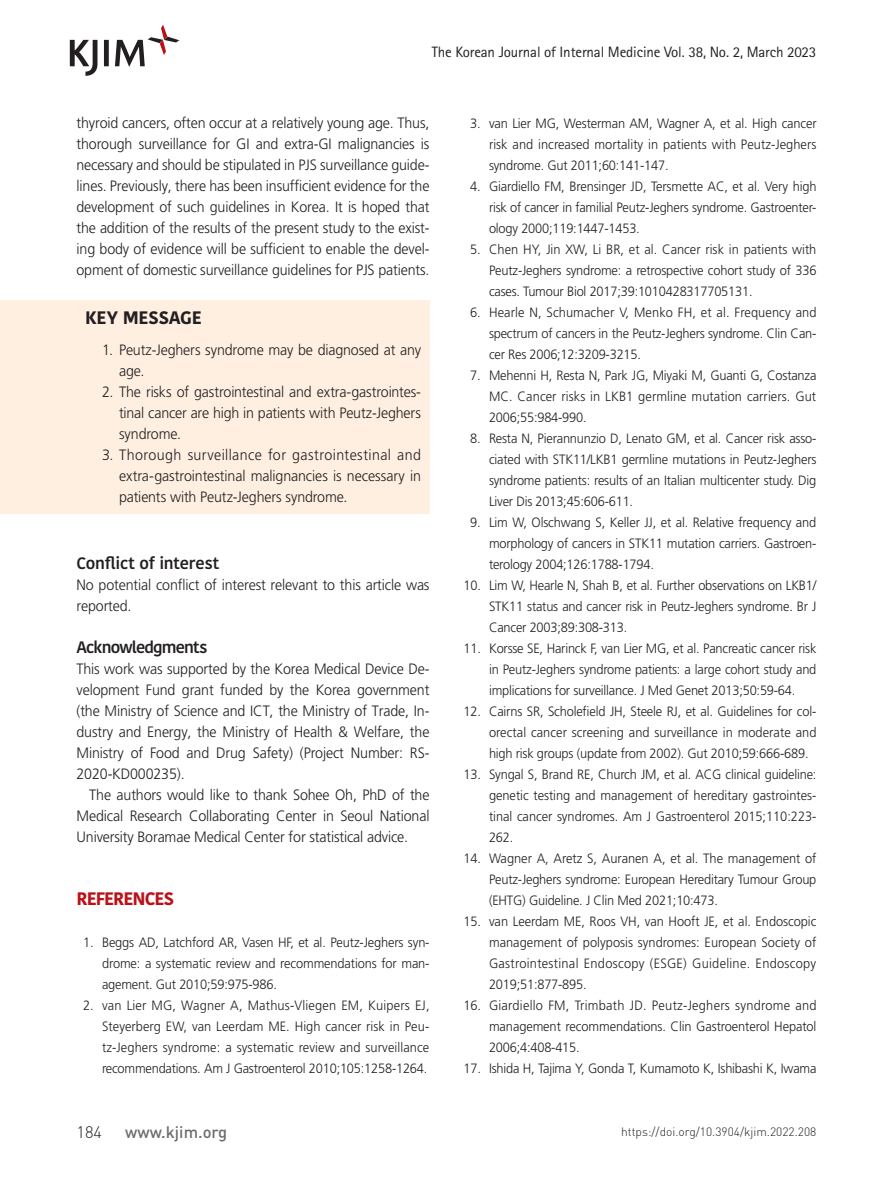
<style>
.page{position:relative;width:893px;height:1191px;background:#fff}
.page>*{position:absolute;margin:0;border:0;box-sizing:border-box;transform-origin:0 0}
.t1{font:700 18px "Kohinoor Bangla";letter-spacing:-.01em;color:#231f20}
.t2{font:700 18px "Kohinoor Bangla";letter-spacing:-.055em;color:#bb1018}
.t3{font:600 16.5px "Kohinoor Bangla";letter-spacing:-.02em;color:#231f20}
.t4{font:600 16.5px "Kohinoor Bangla";letter-spacing:-.05em;color:#231f20}
.t5{font:500 16.5px "DIN Pro";color:#6c6d70}
.t6{font:300 16.5px "DIN Pro";color:#231f20}
.t7{font:300 15px/21px "Frutiger LT Std";letter-spacing:-.01em;color:#231f20;text-align:justify;scale:.95 1}
.t8{font:15px "Rotis Sans Serif Std";letter-spacing:-.01em;color:#231f20}
.t9{font:300 13.5px/21px "Frutiger LT Std";letter-spacing:-.015em;color:#231f20;text-align:justify;scale:.95 1}
.t10{font:300 12px "DIN Pro";color:#231f20}
</style>
<div class="page">
<svg style="left:70px;top:25px;width:109px;height:51px"></svg>
<div style="left:0;top:300px;width:429px;height:213px;background:#feefe1"></div>
<p class="t8" style="left:432px;top:43px;width:386px">The Korean Journal of Internal Medicine Vol. 38, No. 2, March 2023</p>
<p class="t7" style="left:77px;top:112px;width:373px">thyroid cancers, often occur at a relatively young age. Thus, thorough surveillance for GI and extra-GI malignancies is necessary and should be stipulated in PJS surveillance guide&shy;lines. Previously, there has been insufficient evidence for the development of such guidelines in Korea. It is hoped that the addition of the results of the present study to the exist&shy;ing body of evidence will be sufficient to enable the devel&shy;opment of domestic surveillance guidelines for PJS patients.</p>
<h1 class="t1" style="left:85px;top:301px;width:118px">KEY MESSAGE</h1>
<p class="t7" style="left:119px;top:339px;width:319px;text-indent:-17px">1. Peutz-Jeghers syndrome may be diagnosed at any age.</p>
<p class="t7" style="left:119px;top:381px;width:319px;text-indent:-17px">2. The risks of gastrointestinal and extra-gastrointes&shy;tinal cancer are high in patients with Peutz-Jeghers syndrome.</p>
<p class="t7" style="left:119px;top:444px;width:319px;text-indent:-17px">3. Thorough surveillance for gastrointestinal and extra-gastrointestinal malignancies is necessary in patients with Peutz-Jeghers syndrome.</p>
<p class="t3" style="left:77px;top:549px;width:144px">Conflict of interest</p>
<p class="t7" style="left:77px;top:574px;width:373px">No potential conflict of interest relevant to this article was reported.</p>
<p class="t4" style="left:77px;top:633px;width:133px">Acknowledgments</p>
<p class="t7" style="left:77px;top:658px;width:373px">This work was supported by the Korea Medical Device De&shy;velopment Fund grant funded by the Korea government (the Ministry of Science and ICT, the Ministry of Trade, In&shy;dustry and Energy, the Ministry of Health &amp; Welfare, the Ministry of Food and Drug Safety) (Project Number: RS-2020-KD000235).</p>
<p class="t7" style="left:77px;top:784px;width:373px;text-indent:13px">The authors would like to thank Sohee Oh, PhD of the Medical Research Collaborating Center in Seoul National University Boramae Medical Center for statistical advice.</p>
<h1 class="t2" style="left:77px;top:882px;width:99px">REFERENCES</h1>
<p class="t9" style="left:102px;top:932px;width:346px;text-indent:-19px">1. Beggs AD, Latchford AR, Vasen HF, et al. Peutz-Jeghers syn&shy;drome: a systematic review and recommendations for man&shy;agement. Gut 2010;59:975-986.</p>
<p class="t9" style="left:102px;top:995px;width:346px;text-indent:-19px">2. van Lier MG, Wagner A, Mathus-Vliegen EM, Kuipers EJ, Steyerberg EW, van Leerdam ME. High cancer risk in Peu&shy;tz-Jeghers syndrome: a systematic review and surveillance recommendations. Am J Gastroenterol 2010;105:1258-1264.</p>
<p class="t6" style="left:77px;top:1120px;width:27px">184</p>
<p class="t5" style="left:125px;top:1120px;width:104px">www.kjim.org</p>
<p class="t9" style="left:489px;top:113px;width:346px;text-indent:-19px">3. van Lier MG, Westerman AM, Wagner A, et al. High cancer risk and increased mortality in patients with Peutz-Jeghers syndrome. Gut 2011;60:141-147.</p>
<p class="t9" style="left:489px;top:176px;width:346px;text-indent:-19px">4. Giardiello FM, Brensinger JD, Tersmette AC, et al. Very high risk of cancer in familial Peutz-Jeghers syndrome. Gastroenter&shy;ology 2000;119:1447-1453.</p>
<p class="t9" style="left:489px;top:239px;width:346px;text-indent:-19px">5. Chen HY, Jin XW, Li BR, et al. Cancer risk in patients with Peutz-Jeghers syndrome: a retrospective cohort study of 336 cases. Tumour Biol 2017;39:1010428317705131.</p>
<p class="t9" style="left:489px;top:302px;width:346px;text-indent:-19px">6. Hearle N, Schumacher V, Menko FH, et al. Frequency and spectrum of cancers in the Peutz-Jeghers syndrome. Clin Can&shy;cer Res 2006;12:3209-3215.</p>
<p class="t9" style="left:489px;top:365px;width:346px;text-indent:-19px">7. Mehenni H, Resta N, Park JG, Miyaki M, Guanti G, Costanza MC. Cancer risks in LKB1 germline mutation carriers. Gut 2006;55:984-990.</p>
<p class="t9" style="left:489px;top:428px;width:346px;text-indent:-19px">8. Resta N, Pierannunzio D, Lenato GM, et al. Cancer risk asso&shy;ciated with STK11/LKB1 germline mutations in Peutz-Jeghers syndrome patients: results of an Italian multicenter study. Dig Liver Dis 2013;45:606-611.</p>
<p class="t9" style="left:489px;top:512px;width:346px;text-indent:-19px">9. Lim W, Olschwang S, Keller JJ, et al. Relative frequency and morphology of cancers in STK11 mutation carriers. Gastroen&shy;terology 2004;126:1788-1794.</p>
<p class="t9" style="left:489px;top:575px;width:346px;text-indent:-26px">10. Lim W, Hearle N, Shah B, et al. Further observations on LKB1/ STK11 status and cancer risk in Peutz-Jeghers syndrome. Br J Cancer 2003;89:308-313.</p>
<p class="t9" style="left:489px;top:638px;width:346px;text-indent:-26px">11. Korsse SE, Harinck F, van Lier MG, et al. Pancreatic cancer risk in Peutz-Jeghers syndrome patients: a large cohort study and implications for surveillance. J Med Genet 2013;50:59-64.</p>
<p class="t9" style="left:489px;top:701px;width:346px;text-indent:-26px">12. Cairns SR, Scholefield JH, Steele RJ, et al. Guidelines for col&shy;orectal cancer screening and surveillance in moderate and high risk groups (update from 2002). Gut 2010;59:666-689.</p>
<p class="t9" style="left:489px;top:764px;width:346px;text-indent:-26px">13. Syngal S, Brand RE, Church JM, et al. ACG clinical guideline: genetic testing and management of hereditary gastrointes&shy;tinal cancer syndromes. Am J Gastroenterol 2015;110:223- 262.</p>
<p class="t9" style="left:489px;top:848px;width:346px;text-indent:-26px">14. Wagner A, Aretz S, Auranen A, et al. The management of Peutz-Jeghers syndrome: European Hereditary Tumour Group (EHTG) Guideline. J Clin Med 2021;10:473.</p>
<p class="t9" style="left:489px;top:911px;width:346px;text-indent:-26px">15. van Leerdam ME, Roos VH, van Hooft JE, et al. Endoscopic management of polyposis syndromes: European Society of Gastrointestinal Endoscopy (ESGE) Guideline. Endoscopy 2019;51:877-895.</p>
<p class="t9" style="left:489px;top:995px;width:346px;text-indent:-26px">16. Giardiello FM, Trimbath JD. Peutz-Jeghers syndrome and management recommendations. Clin Gastroenterol Hepatol 2006;4:408-415.</p>
<p class="t9" style="left:463px;top:1058px;width:373px">17. Ishida H, Tajima Y, Gonda T, Kumamoto K, Ishibashi K, Iwama</p>
<p class="t10" style="left:621px;top:1123px;width:197px">https://doi.org/10.3904/kjim.2022.208</p>
</div>
